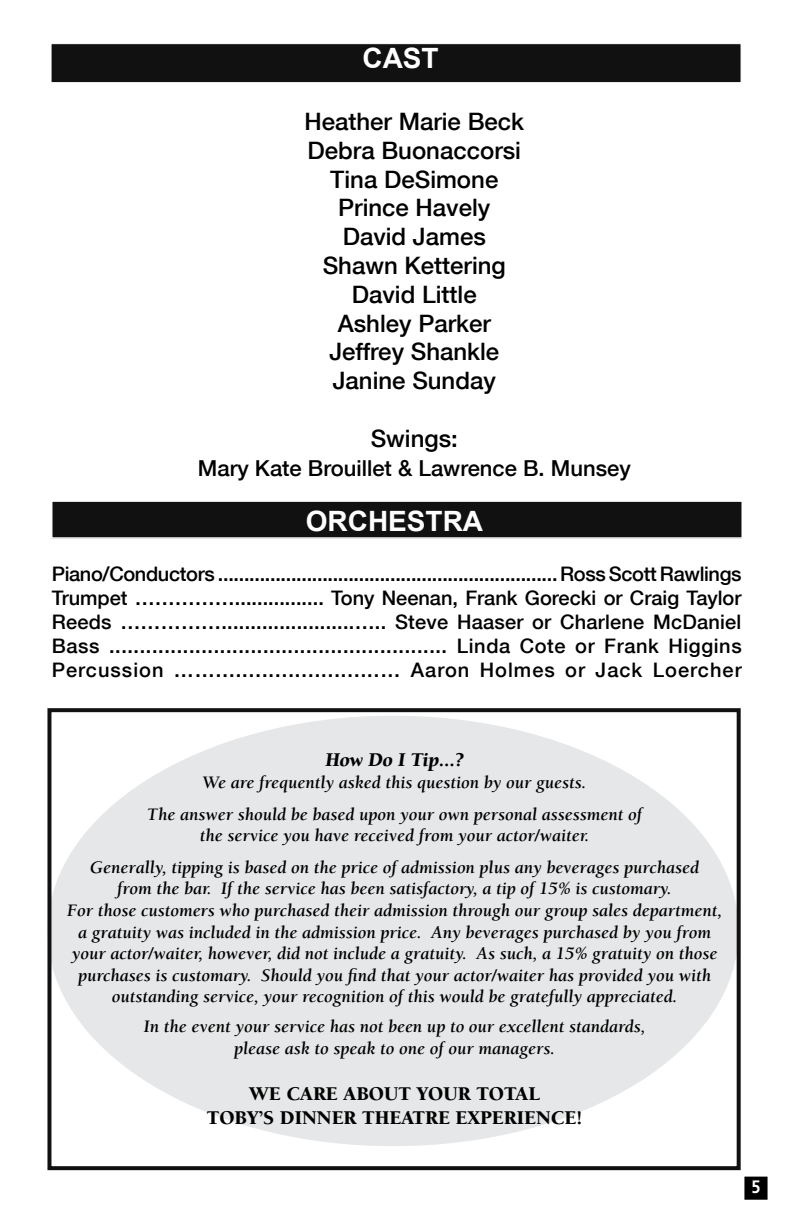
<style>
.page{position:relative;width:792px;height:1224px;background:#fff}
.page>*{position:absolute;margin:0;border:0;box-sizing:border-box;transform-origin:0 0}
.t1{font:700 28px "Arial";color:#fff}
.t2{font:500 24px/28.8px "Helvetica Neue";color:#000;text-align:center}
.t3{font:500 22px "Helvetica Neue";color:#000}
.t4{font:500 20px/24px "Helvetica Neue";letter-spacing:.05em;color:#000;text-align:justify}
.t5{font:900 20px/24px "Berkeley";color:#000;text-align:center}
.t6{font:italic 900 20px "Berkeley";color:#000}
.t7{font:italic 700 18px/21.6px "Berkeley";color:#000;text-align:center}
.t8{font:700 18px "Frutiger";color:#fff;scale:.9 1}
</style>
<div class="page">
<div style="left:52px;top:43px;width:688px;height:38px;background:#111"></div>
<div style="left:51px;top:44px;width:690px;height:39px;border:1px solid #fff"></div>
<div style="left:745px;top:1178px;width:22px;height:21px;background:#000"></div>
<div style="left:744px;top:1177px;width:24px;height:23px;border:2px solid #000"></div>
<div style="left:51px;top:503px;width:691px;height:36px;background:#111"></div>
<div style="left:52px;top:501px;width:690px;height:37px;border:1px solid #fff"></div>
<div style="left:48px;top:717px;width:690px;height:428px;background:#e6e7e8;border-radius:50%"></div>
<div style="left:47px;top:708px;width:694px;height:462px;border:4px solid #111"></div>
<h1 class="t1" style="left:363px;top:43px;width:78px">CAST</h1>
<h2 class="t2" style="left:305px;top:107px;width:221px">Heather Marie Beck<br>Debra Buonaccorsi<br>Tina DeSimone<br>Prince Havely<br>David James<br>Shawn Kettering<br>David Little<br>Ashley Parker<br>Jeffrey Shankle<br>Janine Sunday</h2>
<h2 class="t2" style="left:371px;top:424px;width:89px">Swings:</h2>
<p class="t3" style="left:198px;top:455px;width:434px">Mary Kate Brouillet &amp; Lawrence B. Munsey</p>
<h1 class="t1" style="left:306px;top:506px;width:179px">ORCHESTRA</h1>
<p class="t4" style="left:52px;top:562px;width:692px">Piano/Conductors ................................................................. Ross Scott Rawlings Trumpet ……………................ Tony Neenan, Frank Gorecki or Craig Taylor Reeds …………….......................….. Steve Haaser or Charlene McDaniel Bass ....................................................... Linda Cote or Frank Higgins Percussion …….........................… Aaron Holmes or Jack Loercher</p>
<p class="t6" style="left:325px;top:750px;width:140px">How Do I Tip...?</p>
<p class="t7" style="left:147px;top:767px;width:496px;line-height:31.6px">We are frequently asked this question by our guests.<br>The answer should be based upon your own personal assessment of</p>
<p class="t7" style="left:90px;top:820px;width:610px;line-height:31.6px">the service you have received from your actor/waiter.<br>Generally, tipping is based on the price of admission plus any beverages purchased</p>
<p class="t7" style="left:67px;top:878px;width:657px">from the bar. If the service has been satisfactory, a tip of 15% is customary.<br>For those customers who purchased their admission through our group sales department, a gratuity was included in the admission price. Any beverages purchased by you from your actor/waiter, however, did not include a gratuity. As such, a 15% gratuity on those purchases is customary. Should you find that your actor/waiter has provided you with outstanding service, your recognition of this would be gratefully appreciated.</p>
<p class="t7" style="left:144px;top:1016px;width:503px">In the event your service has not been up to our excellent standards, please ask to speak to one of our managers.</p>
<p class="t5" style="left:207px;top:1082px;width:377px">WE CARE ABOUT YOUR TOTAL<br>TOBY’S DINNER THEATRE EXPERIENCE!</p>
<p class="t8" style="left:751px;top:1176px;width:12px">5</p>
</div>
